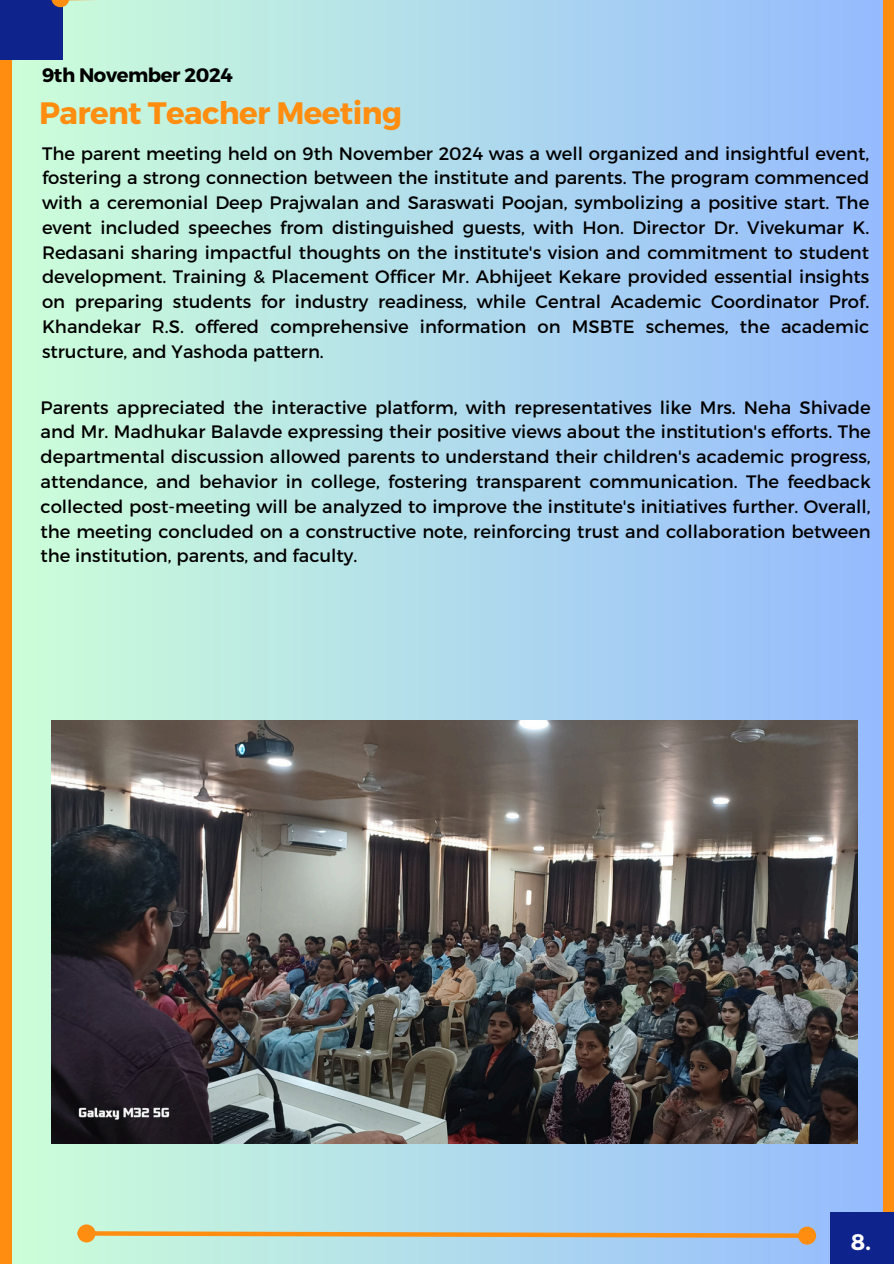
<style>
.page{position:relative;width:894px;height:1264px;background:#fff}
.page>*{position:absolute;margin:0;border:0;box-sizing:border-box;transform-origin:0 0}
.t1{font:700 30.9px "Montserrat";letter-spacing:-.02em;color:#ff8d10}
.t2{font:700 22.5px "Montserrat";color:#fff}
.t3{font:700 19.5px "Montserrat";letter-spacing:-.02em;color:#000}
.t4{font:18px/24.8px "Montserrat";color:#000;text-align:justify}
</style>
<div class="page">
<div style="left:0;top:0;width:893px;height:1263px;background:linear-gradient(to right,#cdffd8,#94b9ff)"></div>
<div style="left:0;top:1px;width:12px;height:1262px;background:#ff8d10"></div>
<div style="left:0;top:0;width:63px;height:59px;background:#0f238d"></div>
<svg style="left:92px;top:1228px;width:708px;height:12px;background:#cebe98"></svg>
<div style="left:80px;top:1226px;width:13px;height:14px;background:#ff8d10;border-radius:50%"></div>
<div style="left:77px;top:1224px;width:18px;height:18px;border:4px solid #ff8d10;border-radius:50%"></div>
<div style="left:800px;top:1228px;width:13px;height:14px;background:#ff8d10;border-radius:50%"></div>
<div style="left:797px;top:1226px;width:18px;height:18px;border:4px solid #ff8d10;border-radius:50%"></div>
<svg style="left:51px;top:0;width:778px;height:7px;background:#b1dae7"></svg>
<img style="left:51px;top:720px;width:806px;height:423px">
<div style="left:883px;top:0;width:10px;height:1263px;background:#ff8d10"></div>
<div style="left:829px;top:1212px;width:64px;height:51px;background:#0f238d"></div>
<h1 class="t3" style="left:42px;top:63px;width:192px">9th November 2024</h1>
<h3 class="t1" style="left:39px;top:93px;width:364px">Parent Teacher Meeting</h3>
<p class="t4" style="left:42px;top:140px;width:828px">The parent meeting held on 9th November 2024 was a well organized and insightful event, fostering a strong connection between the institute and parents. The program commenced with a ceremonial Deep Prajwalan and Saraswati Poojan, symbolizing a positive start. The event included speeches from distinguished guests, with Hon. Director Dr. Vivekumar K.<br>Redasani sharing impactful thoughts on the institute's vision and commitment to student development. Training &amp; Placement Officer Mr. Abhijeet Kekare provided essential insights on preparing students for industry readiness, while Central Academic Coordinator Prof.<br>Khandekar R.S. offered comprehensive information on MSBTE schemes, the academic structure, and Yashoda pattern.</p>
<p class="t4" style="left:41px;top:394px;width:831px">Parents appreciated the interactive platform, with representatives like Mrs. Neha Shivade and Mr. Madhukar Balavde expressing their positive views about the institution's efforts. The departmental discussion allowed parents to understand their children's academic progress, attendance, and behavior in college, fostering transparent communication. The feedback collected post-meeting will be analyzed to improve the institute's initiatives further. Overall, the meeting concluded on a constructive note, reinforcing trust and collaboration between the institution, parents, and faculty.</p>
<p class="t2" style="left:850px;top:1227px;width:21px">8.</p>
</div>
